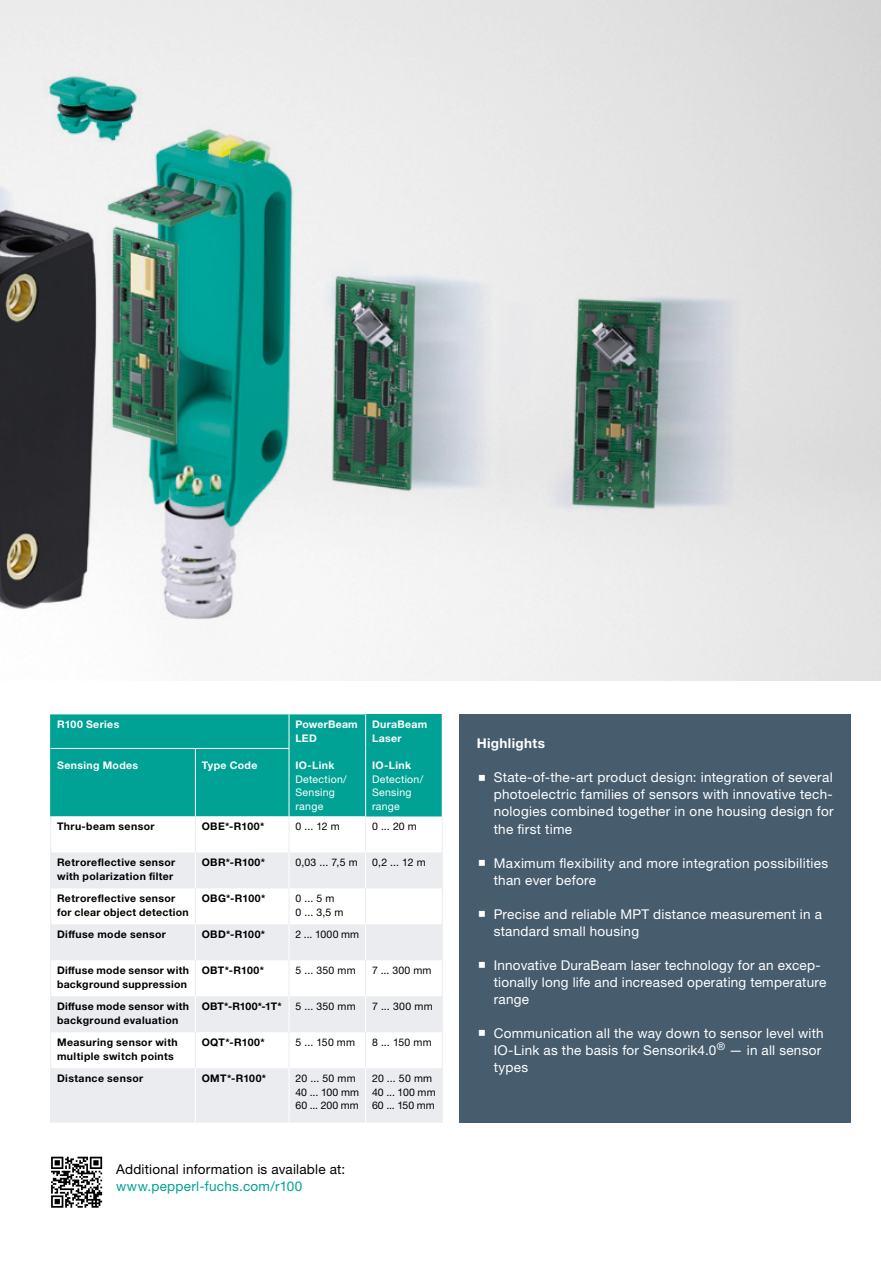
<style>
.page{position:relative;width:881px;height:1263px;background:#fff}
.page>*{position:absolute;margin:0;border:0;box-sizing:border-box;transform-origin:0 0}
.t1{font:13.5px/17px "Helvetica Neue LTW1 G";letter-spacing:.02em;color:#fff}
.t2{font:13.5px "Helvetica Neue LTW1 G";letter-spacing:.02em;color:#000}
.t3{font:13.5px "Helvetica Neue LTW1 G";letter-spacing:.02em;color:#00a295}
.t4{font:700 13.5px "Helvetica Neue LTW1 G";letter-spacing:.03em;color:#fff}
.t5{font:700 10.5px/13.6px "Helvetica Neue LTW1 G";letter-spacing:.035em;color:#000}
.t6{font:10.5px/13.6px "Helvetica Neue LTW1 G";letter-spacing:.02em;color:#000}
.t7{font:700 10.5px/13.6px "Helvetica Neue LTW1 G";letter-spacing:.035em;color:#fff}
.t8{font:10.5px/13.6px "Helvetica Neue LTW1 G";letter-spacing:.03em;color:#fff}
.t9{font:700 10.5px "Helvetica Neue LTW1 G";letter-spacing:-.005em;color:#000}
</style>
<div class="page">
<img style="left:0;top:0;width:772px;height:680px">
<div style="left:459px;top:714px;width:391px;height:409px;background:#475c6d"></div>
<div style="left:51px;top:714px;width:314px;height:102px;background:#00a295"></div>
<div style="left:365px;top:714px;width:77px;height:102px;background:#00a295"></div>
<svg style="left:51px;top:816px;width:390px;height:36px"></svg>
<svg style="left:51px;top:852px;width:390px;height:271px;fill:#eaecf0"></svg>
<div style="left:289px;top:1068px;width:152px;height:55px;background:#eaecf0"></div>
<hr style="left:288px;top:714px;width:1px;height:34px;background:#fff">
<hr style="left:195px;top:749px;width:1px;height:67px;background:#fff">
<hr style="left:288px;top:749px;width:1px;height:67px;background:#fff">
<hr style="left:195px;top:924px;width:1px;height:36px;background:#fff">
<hr style="left:288px;top:924px;width:1px;height:36px;background:#fff">
<hr style="left:365px;top:714px;width:1px;height:34px;background:#fff">
<hr style="left:365px;top:748px;width:1px;height:68px;background:#fff">
<hr style="left:441px;top:714px;width:1px;height:34px;background:#fff">
<hr style="left:441px;top:748px;width:1px;height:68px;background:#fff">
<hr style="left:50px;top:714px;width:1px;height:34px;background:#00a295">
<hr style="left:50px;top:748px;width:1px;height:68px;background:#00a295">
<hr style="left:365px;top:924px;width:1px;height:36px;background:#fff">
<hr style="left:51px;top:748px;width:144px;height:1px;background:#fff">
<hr style="left:195px;top:748px;width:94px;height:1px;background:#fff">
<hr style="left:441px;top:816px;width:1px;height:36px;background:#eaecf0">
<hr style="left:50px;top:816px;width:1px;height:36px;background:#eaecf0">
<hr style="left:365px;top:816px;width:1px;height:36px;background:#eaecf0">
<hr style="left:50px;top:852px;width:1px;height:36px;background:#eaecf0">
<hr style="left:441px;top:852px;width:1px;height:36px;background:#eaecf0">
<hr style="left:195px;top:852px;width:1px;height:36px;background:#fff">
<hr style="left:288px;top:852px;width:1px;height:36px;background:#fff">
<hr style="left:365px;top:852px;width:1px;height:36px;background:#fff">
<hr style="left:50px;top:888px;width:1px;height:36px;background:#eaecf0">
<hr style="left:195px;top:888px;width:1px;height:36px;background:#eaecf0">
<hr style="left:288px;top:888px;width:1px;height:36px;background:#eaecf0">
<hr style="left:365px;top:888px;width:1px;height:36px;background:#eaecf0">
<hr style="left:441px;top:888px;width:1px;height:36px;background:#eaecf0">
<hr style="left:195px;top:816px;width:1px;height:36px;background:#eaecf0">
<hr style="left:288px;top:816px;width:1px;height:36px;background:#eaecf0">
<hr style="left:50px;top:924px;width:1px;height:36px;background:#eaecf0">
<hr style="left:441px;top:924px;width:1px;height:36px;background:#eaecf0">
<hr style="left:441px;top:960px;width:1px;height:36px;background:#eaecf0">
<hr style="left:50px;top:960px;width:1px;height:36px;background:#eaecf0">
<hr style="left:195px;top:960px;width:1px;height:36px;background:#eaecf0">
<hr style="left:288px;top:960px;width:1px;height:36px;background:#eaecf0">
<hr style="left:365px;top:960px;width:1px;height:36px;background:#eaecf0">
<hr style="left:50px;top:996px;width:1px;height:36px;background:#eaecf0">
<hr style="left:441px;top:996px;width:1px;height:36px;background:#eaecf0">
<hr style="left:195px;top:996px;width:1px;height:36px;background:#fff">
<hr style="left:288px;top:996px;width:1px;height:36px;background:#fff">
<hr style="left:365px;top:996px;width:1px;height:36px;background:#fff">
<hr style="left:441px;top:1032px;width:1px;height:36px;background:#eaecf0">
<hr style="left:50px;top:1032px;width:1px;height:36px;background:#eaecf0">
<hr style="left:195px;top:1032px;width:1px;height:36px;background:#eaecf0">
<hr style="left:288px;top:1032px;width:1px;height:36px;background:#eaecf0">
<hr style="left:365px;top:1032px;width:1px;height:36px;background:#eaecf0">
<hr style="left:50px;top:1068px;width:1px;height:55px;background:#eaecf0">
<hr style="left:441px;top:1068px;width:1px;height:55px;background:#eaecf0">
<hr style="left:195px;top:1068px;width:1px;height:55px;background:#fff">
<hr style="left:288px;top:1068px;width:1px;height:55px;background:#fff">
<hr style="left:365px;top:1068px;width:1px;height:55px;background:#fff">
<svg style="left:51px;top:1157px;width:51px;height:51px"></svg>
<p class="t7" style="left:57px;top:718px;width:64px">R100 Series</p>
<p class="t7" style="left:295px;top:718px;width:64px">PowerBeam<br>LED</p>
<p class="t7" style="left:295px;top:758px;width:41px">IO-Link</p>
<p class="t8" style="left:295px;top:772px;width:53px">Detection/<br>Sensing range</p>
<p class="t7" style="left:57px;top:759px;width:83px">Sensing Modes</p>
<p class="t7" style="left:202px;top:759px;width:57px">Type Code</p>
<p class="t7" style="left:372px;top:718px;width:57px">DuraBeam<br>Laser</p>
<p class="t7" style="left:372px;top:758px;width:41px">IO-Link</p>
<p class="t8" style="left:372px;top:772px;width:53px">Detection/<br>Sensing range</p>
<p class="t5" style="left:57px;top:820px;width:99px">Thru-beam sensor</p>
<p class="t5" style="left:202px;top:820px;width:64px">OBE*-R100*</p>
<p class="t6" style="left:295px;top:820px;width:46px">0 ... 12 m</p>
<p class="t6" style="left:372px;top:820px;width:46px">0 ... 20 m</p>
<p class="t5" style="left:57px;top:856px;width:120px">Retroreflective sensor with polarization filter</p>
<p class="t5" style="left:202px;top:856px;width:65px">OBR*-R100*</p>
<p class="t6" style="left:295px;top:856px;width:64px">0,03 ... 7,5 m</p>
<p class="t6" style="left:372px;top:856px;width:55px">0,2 ... 12 m</p>
<p class="t5" style="left:57px;top:892px;width:133px">Retroreflective sensor for clear object detection</p>
<p class="t5" style="left:202px;top:892px;width:65px">OBG*-R100*</p>
<p class="t6" style="left:295px;top:892px;width:50px">0 ... 5 m<br>0 ... 3,5 m</p>
<p class="t5" style="left:57px;top:928px;width:110px">Diffuse mode sensor</p>
<p class="t5" style="left:202px;top:928px;width:65px">OBD*-R100*</p>
<p class="t6" style="left:295px;top:928px;width:65px">2 ... 1000 mm</p>
<p class="t5" style="left:57px;top:963px;width:133px">Diffuse mode sensor with background suppression</p>
<p class="t5" style="left:202px;top:963px;width:64px">OBT*-R100*</p>
<p class="t6" style="left:295px;top:963px;width:62px">5 ... 350 mm</p>
<p class="t6" style="left:372px;top:963px;width:61px">7 ... 300 mm</p>
<p class="t5" style="left:57px;top:999px;width:133px">Diffuse mode sensor with background evaluation</p>
<p class="t9" style="left:202px;top:1000px;width:81px">OBT*-R100*-1T*</p>
<p class="t6" style="left:295px;top:999px;width:62px">5 ... 350 mm</p>
<p class="t6" style="left:372px;top:999px;width:62px">7 ... 300 mm</p>
<p class="t5" style="left:57px;top:1035px;width:122px">Measuring sensor with multiple switch points</p>
<p class="t5" style="left:202px;top:1035px;width:64px">OQT*-R100*</p>
<p class="t6" style="left:295px;top:1035px;width:61px">5 ... 150 mm</p>
<p class="t6" style="left:372px;top:1035px;width:61px">8 ... 150 mm</p>
<p class="t5" style="left:57px;top:1071px;width:88px">Distance sensor</p>
<p class="t5" style="left:202px;top:1071px;width:66px">OMT*-R100*</p>
<p class="t6" style="left:295px;top:1071px;width:65px">20 ... 50 mm<br>40 ... 100 mm<br>60 ... 200 mm</p>
<p class="t6" style="left:372px;top:1071px;width:65px">20 ... 50 mm<br>40 ... 100 mm<br>60 ... 150 mm</p>
<p class="t2" style="left:116px;top:1160px;width:230px">Additional information is available at:</p>
<p class="t3" style="left:116px;top:1177px;width:187px">www.pepperl-fuchs.com/r100</p>
<p class="t4" style="left:476px;top:735px;width:70px">Highlights</p>
<p class="t1" style="left:493px;top:769px;width:341px;text-align:justify">State-of-the-art product design: integration of several photoelectric families of sensors with innovative tech&shy;nologies combined together in one housing design for the first time</p>
<p class="t1" style="left:493px;top:854px;width:336px">Maximum flexibility and more integration possibilities than ever before</p>
<p class="t1" style="left:493px;top:905px;width:329px">Precise and reliable MPT distance measurement in a standard small housing</p>
<p class="t1" style="left:493px;top:956px;width:334px">Innovative DuraBeam laser technology for an excep&shy;tionally long life and increased operating temperature range</p>
<p class="t1" style="left:493px;top:1024px;width:331px">Communication all the way down to sensor level with<br>IO-Link as the basis for Sensorik4.0<sup>®</sup> — in all sensor types</p>
</div>
